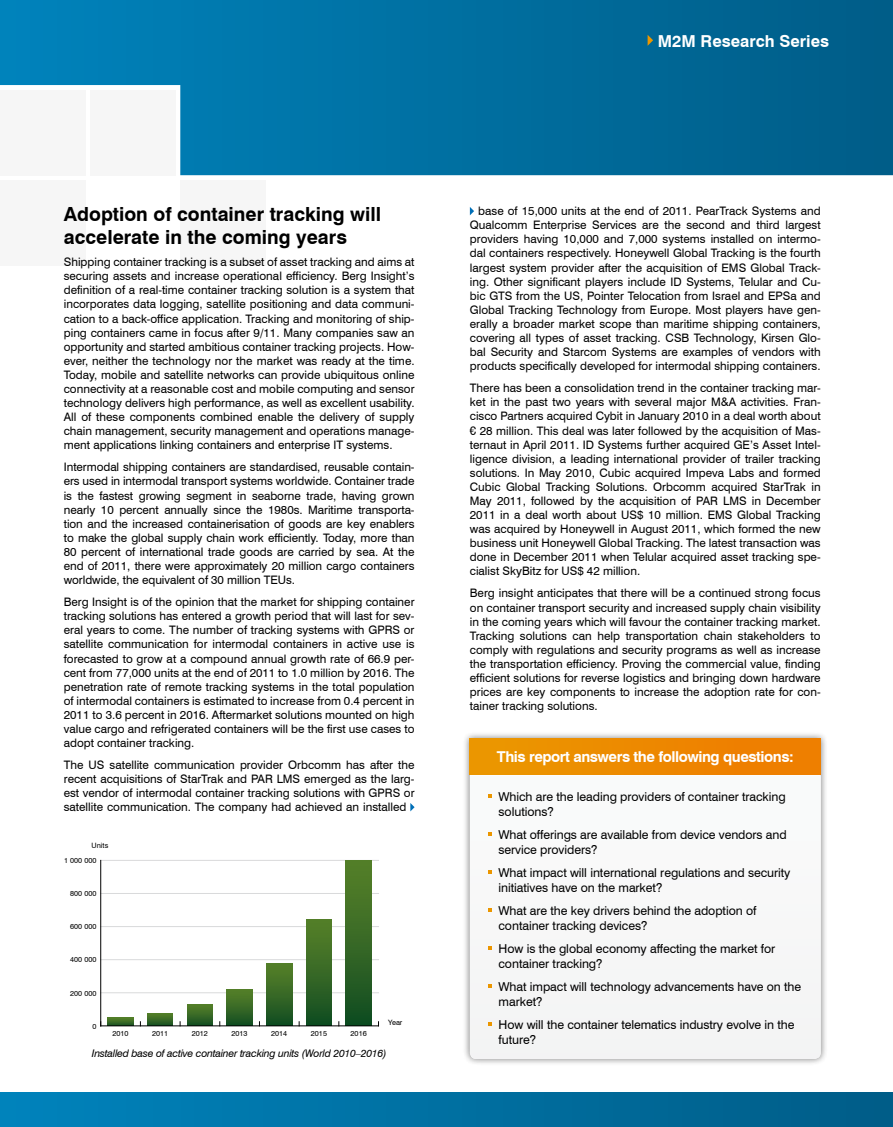
<style>
.page{position:relative;width:893px;height:1127px;background:#fff}
.page>*{position:absolute;margin:0;border:0;box-sizing:border-box;transform-origin:0 0}
.t1{font:700 19.5px/22.5px "Swiss 721 BT";color:#000}
.t2{font:700 16.5px "Swiss 721 BT";color:#fff}
.t3{font:700 15px "Swiss 721 BT";letter-spacing:-.03em;color:#fff}
.t4{font:12.3px/14.7px "Swiss 721 BT";letter-spacing:-.005em;color:#000}
.t5{font:11.7px/14.1px "Swiss 721 BT";color:#000;text-align:justify}
.t6{font:italic 10.5px "Swiss 721 BT";letter-spacing:-.02em;color:#000}
.t7{font:7.35px "Swiss 721 BT";color:#000}
</style>
<div class="page">
<svg style="left:0;top:0;width:893px;height:175px;background:#036fa0"></svg>
<div style="left:0;top:1093px;width:893px;height:34px;background:linear-gradient(to right,#0083bc,#005c87)"></div>
<div style="left:180px;top:180px;width:85px;height:85px;background:#f6f6f6"></div>
<div style="left:90px;top:90px;width:85px;height:85px;background:#f6f6f6"></div>
<div style="left:0;top:90px;width:85px;height:85px;background:#f6f6f6"></div>
<div style="left:0;top:180px;width:85px;height:85px;background:#f6f6f6"></div>
<div style="left:462px;top:731px;width:366px;height:335px;background:#000;opacity:.5"></div>
<svg style="left:470px;top:775px;width:351px;height:284px"></svg>
<div style="left:470px;top:739px;width:351px;height:35px;background:linear-gradient(to right,#eb9700,#ef7b00)"></div>
<svg style="left:648px;top:35px;width:5px;height:11px"></svg>
<svg style="left:410px;top:803px;width:5px;height:8px"></svg>
<svg style="left:470px;top:207px;width:4px;height:8px"></svg>
<svg style="left:488px;top:794px;width:3px;height:4px"></svg>
<svg style="left:488px;top:832px;width:3px;height:4px"></svg>
<svg style="left:488px;top:870px;width:3px;height:4px"></svg>
<svg style="left:488px;top:908px;width:3px;height:4px"></svg>
<svg style="left:488px;top:946px;width:3px;height:4px"></svg>
<svg style="left:488px;top:984px;width:3px;height:4px"></svg>
<svg style="left:488px;top:1022px;width:3px;height:4px"></svg>
<hr style="left:101px;top:992px;width:277px;height:1px;background:#d9dadb">
<hr style="left:101px;top:959px;width:277px;height:1px;background:#d9dadb">
<hr style="left:101px;top:926px;width:277px;height:1px;background:#d9dadb">
<hr style="left:101px;top:893px;width:277px;height:1px;background:#d9dadb">
<hr style="left:101px;top:860px;width:277px;height:1px;background:#d9dadb">
<svg style="left:108px;top:1017px;width:25px;height:8px"></svg>
<svg style="left:148px;top:1013px;width:25px;height:12px"></svg>
<div style="left:187px;top:1004px;width:26px;height:22px;background:linear-gradient(to bottom,#5a8229,#175122)"></div>
<div style="left:227px;top:990px;width:25px;height:36px;background:linear-gradient(to bottom,#588229,#144f22)"></div>
<div style="left:267px;top:963px;width:25px;height:63px;background:linear-gradient(to bottom,#598229,#124d21)"></div>
<div style="left:306px;top:920px;width:26px;height:106px;background:linear-gradient(to bottom,#598229,#124d21)"></div>
<div style="left:346px;top:861px;width:25px;height:165px;background:linear-gradient(to bottom,#598229,#114d21)"></div>
<hr style="left:100px;top:860px;width:1px;height:166px;background:#000">
<hr style="left:101px;top:1025px;width:277px;height:1px;background:#000">
<h2 class="t2" style="left:658px;top:31px;width:173px">M2M Research Series</h2>
<h1 class="t1" style="left:64px;top:203px;width:319px">Adoption of container tracking will accelerate in the coming years</h1>
<p class="t5" style="left:64px;top:255px;width:352px">Shipping container tracking is a subset of asset tracking and aims at securing assets and increase operational efficiency. Berg Insight’s definition of a real-time container tracking solution is a system that incorporates data logging, satellite positioning and data communi&shy;cation to a back-office application. Tracking and monitoring of ship&shy;ping containers came in focus after 9/11. Many companies saw an opportunity and started ambitious container tracking projects. How&shy;ever, neither the technology nor the market was ready at the time.<br>Today, mobile and satellite networks can provide ubiquitous online connectivity at a reasonable cost and mobile computing and sensor technology delivers high performance, as well as excellent usability.<br>All of these components combined enable the delivery of supply chain management, security management and operations manage&shy;ment applications linking containers and enterprise IT systems.</p>
<p class="t5" style="left:64px;top:460px;width:352px">Intermodal shipping containers are standardised, reusable contain&shy;ers used in intermodal transport systems worldwide. Container trade is the fastest growing segment in seaborne trade, having grown nearly 10 percent annually since the 1980s. Maritime transporta&shy;tion and the increased containerisation of goods are key enablers to make the global supply chain work efficiently. Today, more than 80 percent of international trade goods are carried by sea. At the end of 2011, there were approximately 20 million cargo containers worldwide, the equivalent of 30 million TEUs.</p>
<p class="t5" style="left:64px;top:595px;width:352px">Berg Insight is of the opinion that the market for shipping container tracking solutions has entered a growth period that will last for sev&shy;eral years to come. The number of tracking systems with GPRS or satellite communication for intermodal containers in active use is forecasted to grow at a compound annual growth rate of 66.9 per&shy;cent from 77,000 units at the end of 2011 to 1.0 million by 2016. The penetration rate of remote tracking systems in the total population of intermodal containers is estimated to increase from 0.4 percent in 2011 to 3.6 percent in 2016. Aftermarket solutions mounted on high value cargo and refrigerated containers will be the first use cases to adopt container tracking.</p>
<p class="t5" style="left:64px;top:758px;width:352px">The US satellite communication provider Orbcomm has after the recent acquisitions of StarTrak and PAR LMS emerged as the larg&shy;est vendor of intermodal container tracking solutions with GPRS or satellite communication. The company had achieved an installed</p>
<p class="t7" style="left:92px;top:840px;width:18px">Units</p>
<p class="t7" style="left:64px;top:856px;width:34px">1 000 000</p>
<p class="t7" style="left:70px;top:889px;width:28px">800 000</p>
<p class="t7" style="left:70px;top:922px;width:28px">600 000</p>
<p class="t7" style="left:70px;top:955px;width:28px">400 000</p>
<p class="t7" style="left:70px;top:988px;width:28px">200 000</p>
<p class="t7" style="left:92px;top:1021px;width:6px">0</p>
<p class="t7" style="left:113px;top:1029px;width:18px">2010</p>
<p class="t7" style="left:152px;top:1029px;width:18px">2011</p>
<p class="t7" style="left:192px;top:1029px;width:18px">2012</p>
<p class="t7" style="left:232px;top:1029px;width:18px">2013</p>
<p class="t7" style="left:271px;top:1029px;width:18px">2014</p>
<p class="t7" style="left:311px;top:1029px;width:18px">2015</p>
<p class="t7" style="left:351px;top:1029px;width:18px">2016</p>
<p class="t7" style="left:388px;top:1018px;width:16px">Year</p>
<p class="t6" style="left:92px;top:1046px;width:296px">Installed base of active container tracking units (World 2010–2016)</p>
<p class="t5" style="left:470px;top:204px;width:352px;text-indent:8px">base of 15,000 units at the end of 2011. PearTrack Systems and Qualcomm Enterprise Services are the second and third largest providers having 10,000 and 7,000 systems installed on intermo&shy;dal containers respectively. Honeywell Global Tracking is the fourth largest system provider after the acquisition of EMS Global Track&shy;ing. Other significant players include ID Systems, Telular and Cu&shy;bic GTS from the US, Pointer Telocation from Israel and EPSa and Global Tracking Technology from Europe. Most players have gen&shy;erally a broader market scope than maritime shipping containers, covering all types of asset tracking. CSB Technology, Kirsen Glo&shy;bal Security and Starcom Systems are examples of vendors with products specifically developed for intermodal shipping containers.</p>
<p class="t5" style="left:470px;top:381px;width:352px">There has been a consolidation trend in the container tracking mar&shy;ket in the past two years with several major M&amp;A activities. Fran&shy;cisco Partners acquired Cybit in January 2010 in a deal worth about € 28 million. This deal was later followed by the acquisition of Mas&shy;ternaut in April 2011. ID Systems further acquired GE’s Asset Intel&shy;ligence division, a leading international provider of trailer tracking solutions. In May 2010, Cubic acquired Impeva Labs and formed Cubic Global Tracking Solutions. Orbcomm acquired StarTrak in May 2011, followed by the acquisition of PAR LMS in December 2011 in a deal worth about US$ 10 million. EMS Global Tracking was acquired by Honeywell in August 2011, which formed the new business unit Honeywell Global Tracking. The latest transaction was done in December 2011 when Telular acquired asset tracking spe&shy;cialist SkyBitz for US$ 42 million.</p>
<p class="t5" style="left:470px;top:586px;width:352px">Berg insight anticipates that there will be a continued strong focus on container transport security and increased supply chain visibility in the coming years which will favour the container tracking market.<br>Tracking solutions can help transportation chain stakeholders to comply with regulations and security programs as well as increase the transportation efficiency. Proving the commercial value, finding efficient solutions for reverse logistics and bringing down hardware prices are key components to increase the adoption rate for con&shy;tainer tracking solutions.</p>
<p class="t3" style="left:497px;top:747px;width:298px">This report answers the following questions:</p>
<p class="t4" style="left:499px;top:789px;width:289px">Which are the leading providers of container tracking solutions?</p>
<p class="t4" style="left:499px;top:827px;width:290px">What offerings are available from device vendors and service providers?</p>
<p class="t4" style="left:499px;top:865px;width:293px">What impact will international regulations and security initiatives have on the market?</p>
<p class="t4" style="left:499px;top:903px;width:259px">What are the key drivers behind the adoption of container tracking devices?</p>
<p class="t4" style="left:499px;top:941px;width:278px">How is the global economy affecting the market for container tracking?</p>
<p class="t4" style="left:499px;top:979px;width:304px">What impact will technology advancements have on the market?</p>
<p class="t4" style="left:499px;top:1017px;width:297px">How will the container telematics industry evolve in the future?</p>
</div>
